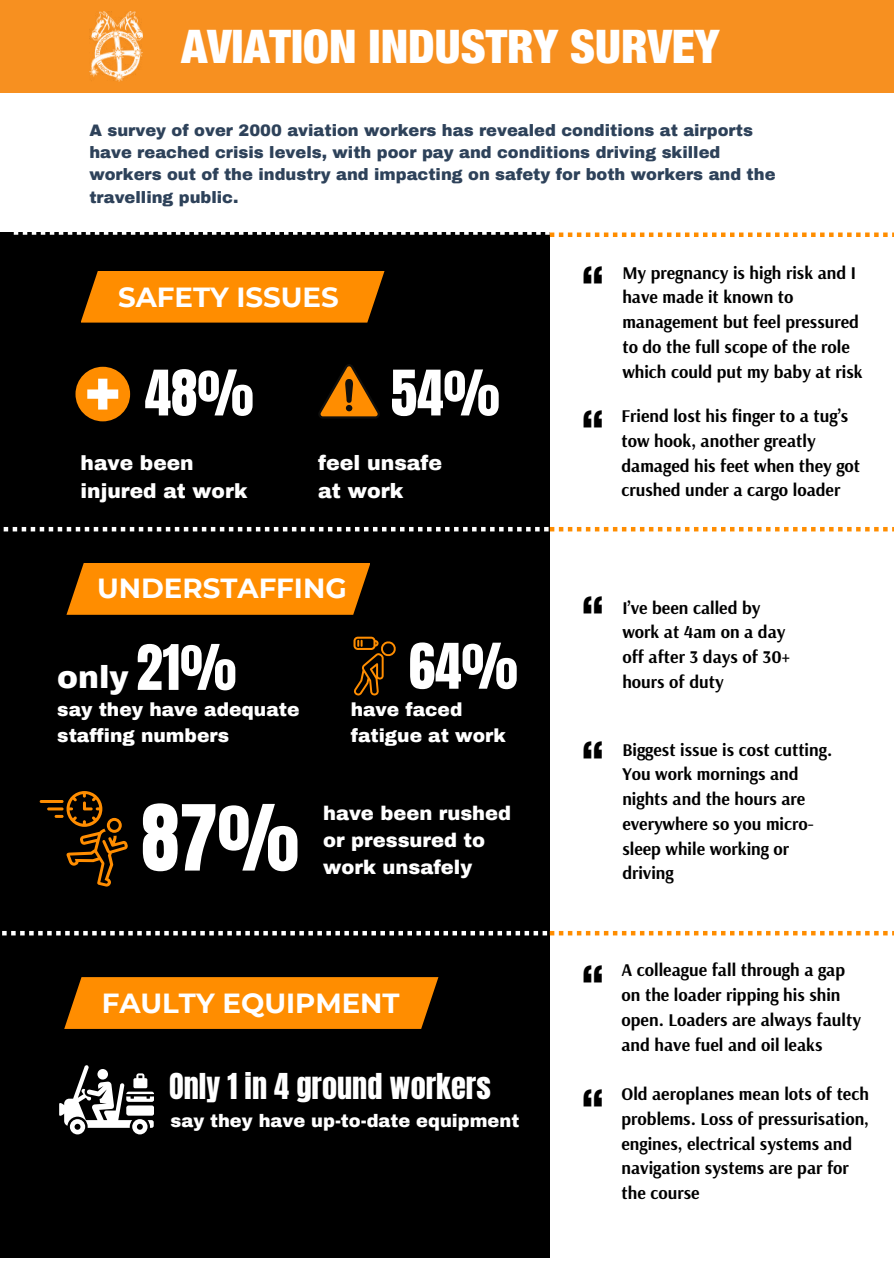
<style>
.page{position:relative;width:894px;height:1264px;background:#fff}
.page>*{position:absolute;margin:0;border:0;box-sizing:border-box;transform-origin:0 0}
.t1{font:77.25px "Anton";color:#fff}
.t2{font:53.25px "Anton";color:#fff}
.t3{font:900 condensed 46.5px "Helvetica Neue LT Std";color:#fff}
.t4{font:900 condensed 45.75px "Helvetica Neue LT Std";color:#000}
.t5{font:900 31.35px "Archivo";color:#fff}
.t6{font:30.3px "Anton";color:#fff}
.t7{font:700 27.6px "Montserrat";color:#fff}
.t8{font:900 20.4px/28.2px "Archivo";color:#fff}
.t9{font:900 20.1px/28.2px "Archivo";color:#fff}
.t10{font:900 19.5px/27px "Archivo";color:#fff}
.t11{font:900 18.6px/25.8px "Archivo";color:#fff}
.t12{font:700 17.85px/24.8px "Arsenal";color:#000}
.t13{font:900 17.85px "Archivo";color:#fff}
.t14{font:900 16.2px/22.4px "Archivo";color:#2e425a}
.s1{font-family:"Anton";font-weight:400;font-size:53.25px}
</style>
<div class="page">
<div style="left:0;top:232px;width:549px;height:1025px;background:#000"></div>
<div style="left:81px;top:271px;width:303px;height:51px;background:#ff8d00"></div>
<div style="left:75px;top:367px;width:55px;height:54px;background:#ff8d00;border-radius:50%"></div>
<svg style="left:87px;top:378px;width:31px;height:31px"></svg>
<svg style="left:319px;top:364px;width:61px;height:54px"></svg>
<div style="left:64px;top:977px;width:374px;height:51px;background:#ff8d00"></div>
<svg style="left:59px;top:1065px;width:95px;height:69px"></svg>
<svg style="left:14px;top:232px;width:879px;height:5px"></svg>
<svg style="left:2px;top:931px;width:891px;height:4px"></svg>
<div style="left:0;top:0;width:893px;height:93px;background:#f79020"></div>
<img style="left:89px;top:11px;width:53px;height:70px">
<svg style="left:66px;top:563px;width:304px;height:52px;background:#ef8400"></svg>
<hr style="left:40px;top:800px;width:24px;height:3px;background:#ff8d00">
<hr style="left:47px;top:807px;width:17px;height:3px;background:#ff8d00">
<svg style="left:55px;top:791px;width:72px;height:95px"></svg>
<svg style="left:353px;top:636px;width:43px;height:59px"></svg>
<svg style="left:3px;top:527px;width:890px;height:4px"></svg>
<h3 class="t3" style="left:181px;top:30px;width:539px">AVIATION INDUSTRY SURVEY</h3>
<p class="t14" style="left:89px;top:119px;width:687px">A survey of over 2000 aviation workers has revealed conditions at airports have reached crisis levels, with poor pay and conditions driving skilled workers out of the industry and impacting on safety for both workers and the travelling public.</p>
<h3 class="t7" style="left:118px;top:280px;width:222px">SAFETY ISSUES</h3>
<h2 class="t2" style="left:145px;top:355px;width:110px">48%</h2>
<h2 class="t2" style="left:390px;top:355px;width:110px">54%</h2>
<p class="t9" style="left:81px;top:449px;width:168px">have been injured at work</p>
<p class="t8" style="left:318px;top:449px;width:125px">feel unsafe at work</p>
<h3 class="t7" style="left:97px;top:571px;width:251px">UNDERSTAFFING</h3>
<h3 class="t5" style="left:57px;top:660px;width:181px">only <span class="s1">21%</span></h3>
<p class="t11" style="left:57px;top:697px;width:244px">say they have adequate staffing numbers</p>
<h2 class="t2" style="left:408px;top:628px;width:110px">64%</h2>
<p class="t11" style="left:351px;top:723px;width:156px">fatigue at work</p>
<p class="t11" style="left:351px;top:697px;width:113px">have faced</p>
<h1 class="t1" style="left:141px;top:782px;width:159px">87%</h1>
<p class="t10" style="left:323px;top:800px;width:189px">have been rushed or pressured to work unsafely</p>
<h3 class="t7" style="left:102px;top:985px;width:299px">FAULTY EQUIPMENT</h3>
<h3 class="t6" style="left:169px;top:1064px;width:323px">Only 1 in 4 ground workers</h3>
<p class="t13" style="left:170px;top:1111px;width:350px">say they have up-to-date equipment</p>
<h3 class="t4" style="left:581px;top:266px;width:23px">“</h3>
<h3 class="t4" style="left:581px;top:411px;width:23px">“</h3>
<p class="t12" style="left:622px;top:260px;width:242px">My pregnancy is high risk and I have made it known to management but feel pressured to do the full scope of the role which could put my baby at risk</p>
<p class="t12" style="left:621px;top:403px;width:240px">Friend lost his finger to a tug’s tow hook, another greatly damaged his feet when they got crushed under a cargo loader</p>
<h3 class="t4" style="left:581px;top:596px;width:23px">“</h3>
<h3 class="t4" style="left:581px;top:741px;width:23px">“</h3>
<p class="t12" style="left:622px;top:594px;width:169px">I’ve been called by work at 4am on a day off after 3 days of 30+ hours of duty</p>
<p class="t12" style="left:622px;top:736px;width:211px">Biggest issue is cost cutting.<br>You work mornings and nights and the hours are everywhere so you micro&shy;sleep while working or driving</p>
<h3 class="t4" style="left:581px;top:965px;width:23px">“</h3>
<h3 class="t4" style="left:581px;top:1088px;width:23px">“</h3>
<p class="t12" style="left:621px;top:957px;width:241px">A colleague fall through a gap on the loader ripping his shin open. Loaders are always faulty and have fuel and oil leaks</p>
<p class="t12" style="left:621px;top:1080px;width:249px">Old aeroplanes mean lots of tech problems. Loss of pressurisation, engines, electrical systems and navigation systems are par for the course</p>
</div>
